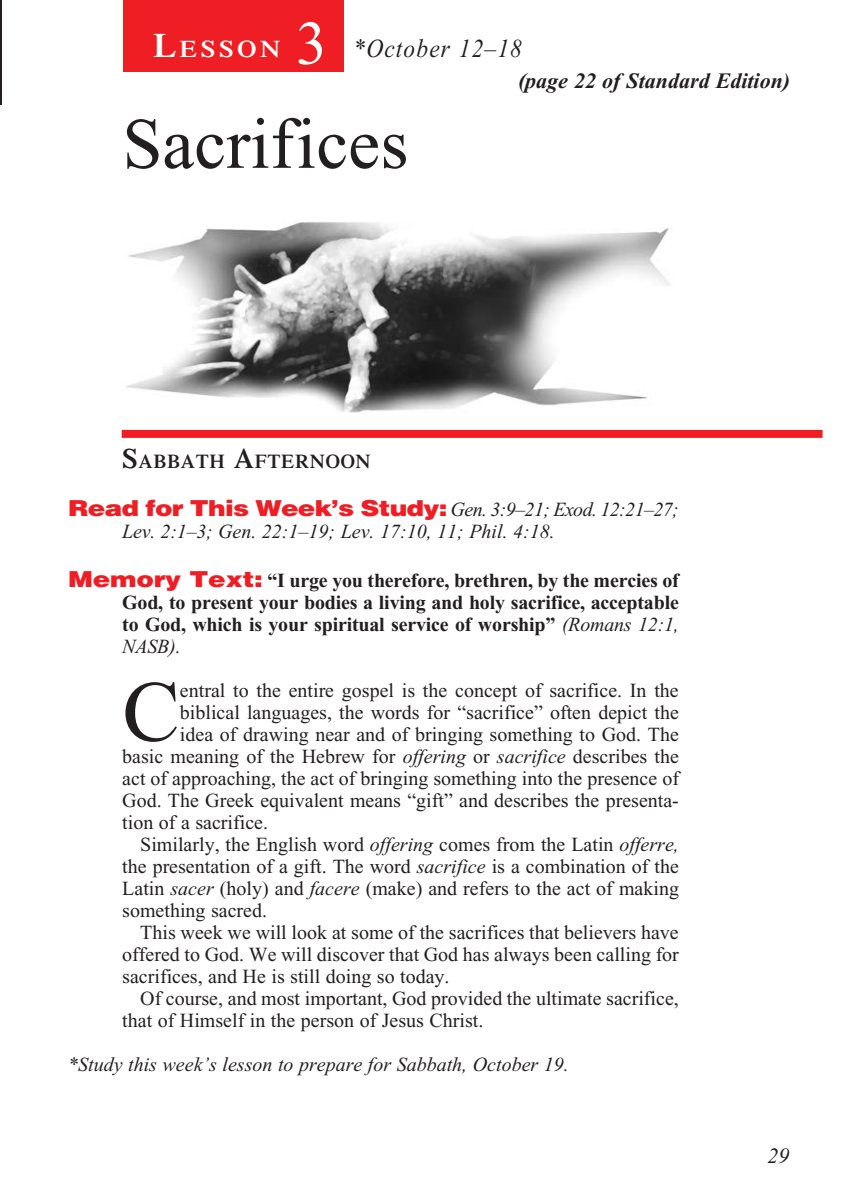
<style>
.page{position:relative;width:864px;height:1188px;background:#fff}
.page>*{position:absolute;margin:0;border:0;box-sizing:border-box;transform-origin:0 0}
._4-Body_Copy{font:86.4px "Times New Roman";color:#231f20}
._1-Lesson_Title{font:72px "Times New Roman";color:#231f20}
.t1{font:62px "Times New Roman";color:#fff}
._00-Month-Day{font:italic 26px "Times New Roman";letter-spacing:.05em;color:#231f20;scale:.9 1}
.t2{font:600 23.8px "Times";letter-spacing:.145em;color:#fff;scale:1.1 1}
.t3{font:italic 700 22px "Times New Roman";color:#231f20}
.t4{font:italic 22px "Times New Roman";color:#231f20}
._4-Body_Copy-2{font:20px/22px "Times New Roman";color:#231f20;text-align:justify}
._6-question{font:700 20px/22px "Times New Roman";letter-spacing:-.01em;color:#231f20;text-align:justify}
._6-question-2{font:italic 20px/22px "Times New Roman";color:#231f20}
.Study_this_week_s{font:italic 20px "Times New Roman";color:#231f20}
._3-Sabbath_Afternoon{font:600 19.6px "Times";letter-spacing:.035em;color:#231f20}
.s1{font-size:34px}
.s2{font-size:28px}
.s3{font-family:"Helvetica";font-weight:900;font-style:normal;font-size:22px;color:#ee1e24}
.s4{font-family:"Helvetica";font-weight:900;font-size:22px;color:#ee1e24}
.s5{font-weight:400;font-style:italic}
.s6{font-style:italic}
</style>
<div class="page">
<hr style="left:0;top:0;width:1px;height:104px;background:#231f20">
<div style="left:123px;top:0;width:221px;height:71px;background:#ee1e24"></div>
<img style="left:126px;top:222px;width:544px;height:191px">
<div style="left:122px;top:430px;width:701px;height:8px;background:#ee1e24"></div>
<p class="t2" style="left:153px;top:34px;width:117px"><span class="s1">L</span>ESSON</p>
<p class="t1" style="left:296px;top:9px;width:32px">3</p>
<p class="_00-Month-Day" style="left:353px;top:34px;width:189px">*October 12–18</p>
<p class="t3" style="left:518px;top:69px;width:274px">(page 22 of Standard Edition)</p>
<p class="_1-Lesson_Title" style="left:122px;top:105px;width:288px">Sacrifices</p>
<p class="_3-Sabbath_Afternoon" style="left:122px;top:450px;width:250px"><span class="s2">S</span>ABBATH <span class="s2">A</span>FTERNOON</p>
<p class="_6-question-2" style="left:122px;top:499px;width:558px;text-indent:-54px"><span class="s3">Read for This Week’s Study:</span> Gen. 3:9–21; Exod. 12:21–27;<br>Lev. 2:1–3; Gen. 22:1–19; Lev. 17:10, 11; Phil. 4:18.</p>
<p class="_6-question" style="left:122px;top:569px;width:558px;text-indent:-54px"><span class="s4">Memory Text:</span> “I urge you therefore, brethren, by the mercies of God, to present your bodies a living and holy sacrifice, acceptable to God, which is your spiritual service of worship” <span class="s5">(Romans 12:1, NASB).</span></p>
<p class="_4-Body_Copy" style="left:122px;top:665px;width:59px">C</p>
<p class="_4-Body_Copy-2" style="left:180px;top:679px;width:500px">entral to the entire gospel is the concept of sacrifice. In the</p>
<p class="_4-Body_Copy-2" style="left:180px;top:701px;width:500px">biblical languages, the words for “sacrifice” often depict the</p>
<p class="_4-Body_Copy-2" style="left:180px;top:723px;width:501px">idea of drawing near and of bringing something to God. The</p>
<p class="_4-Body_Copy-2" style="left:122px;top:745px;width:558px">basic meaning of the Hebrew for <span class="s6">offering</span> or <span class="s6">sacrifice</span> describes the</p>
<p class="_4-Body_Copy-2" style="left:122px;top:767px;width:558px">act of approaching, the act of bringing something into the presence of</p>
<p class="_4-Body_Copy-2" style="left:122px;top:789px;width:558px">God. The Greek equivalent means “gift” and describes the presenta-</p>
<p class="_4-Body_Copy-2" style="left:122px;top:811px;width:147px">tion of a sacrifice.</p>
<p class="_4-Body_Copy-2" style="left:122px;top:833px;width:558px;text-indent:18px">Similarly, the English word <span class="s6">offering</span> comes from the Latin <span class="s6">offerre, </span>the presentation of a gift. The word <span class="s6">sacrifice</span> is a combination of the Latin <span class="s6">sacer</span> (holy) and <span class="s6">facere</span> (make) and refers to the act of making something sacred.</p>
<p class="_4-Body_Copy-2" style="left:122px;top:921px;width:558px;text-indent:18px">This week we will look at some of the sacrifices that believers have offered to God. We will discover that God has always been calling for sacrifices, and He is still doing so today.</p>
<p class="_4-Body_Copy-2" style="left:122px;top:987px;width:558px;text-indent:18px">Of course, and most important, God provided the ultimate sacrifice, that of Himself in the person of Jesus Christ.</p>
<p class="Study_this_week_s" style="left:68px;top:1053px;width:502px">*Study this week’s lesson to prepare for Sabbath, October 19.</p>
<p class="t4" style="left:767px;top:1144px;width:23px">29</p>
</div>
